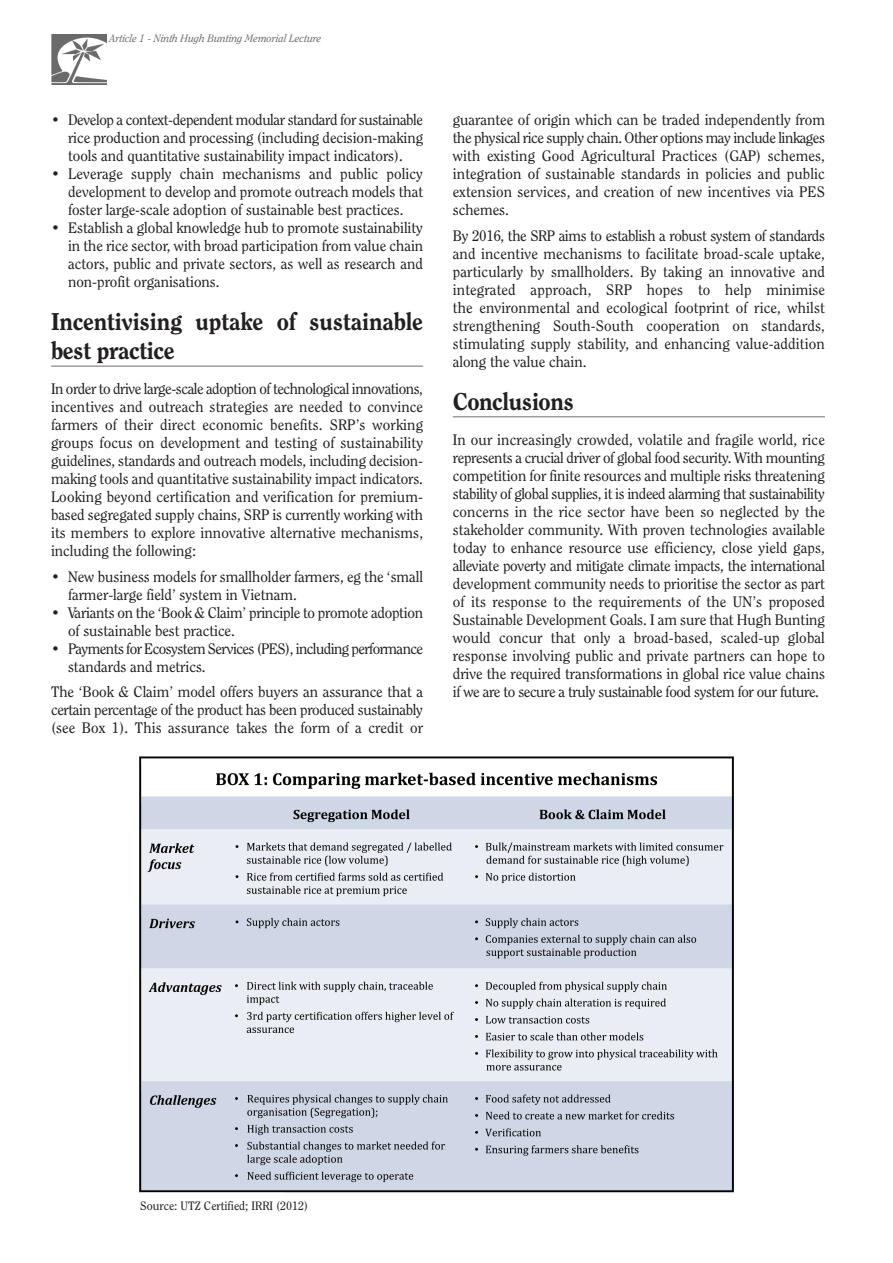
<style>
.page{position:relative;width:893px;height:1263px;background:#fff}
.page>*{position:absolute;margin:0;border:0;box-sizing:border-box;transform-origin:0 0}
.t1{font:800 24px/28.8px "Clearface IT Cby BT";letter-spacing:-.01em;color:#231f20}
.t2{font:15px/18px "Clearface IT Cby BT";color:#231f20;text-align:justify}
.t3{font:15px/18px "Clearface IT Cby BT";letter-spacing:-.035em;color:#231f20}
.t4{font:12px "Clearface IT Cby BT";color:#231f20}
.t5{font:italic 10.5px "Clearface IT Cby BT";color:#6c6d70}
</style>
<div class="page">
<hr style="left:51px;top:366px;width:372px;height:1px;background:#6c6d70">
<hr style="left:453px;top:417px;width:372px;height:1px;background:#6c6d70">
<img style="left:139px;top:756px;width:595px;height:437px">
<img style="left:51px;top:34px;width:56px;height:51px">
<p class="t5" style="left:110px;top:34px;width:213px">Article 1 - Ninth Hugh Bunting Memorial Lecture</p>
<p class="t2" style="left:68px;top:112px;width:357px;text-indent:-17px">• Develop a context-dependent modular standard for sustainable rice production and processing (including decision-making tools and quantitative sustainability impact indicators).</p>
<p class="t2" style="left:68px;top:166px;width:357px;text-indent:-17px">• Leverage supply chain mechanisms and public policy development to develop and promote outreach models that foster large-scale adoption of sustainable best practices.</p>
<p class="t2" style="left:68px;top:220px;width:357px;text-indent:-17px">• Establish a global knowledge hub to promote sustainability in the rice sector, with broad participation from value chain actors, public and private sectors, as well as research and non-profit organisations.</p>
<h1 class="t1" style="left:51px;top:309px;width:374px">Incentivising uptake of sustainable best practice</h1>
<p class="t2" style="left:51px;top:381px;width:374px">In order to drive large-scale adoption of technological innovations, incentives and outreach strategies are needed to convince farmers of their direct economic benefits. SRP’s working groups focus on development and testing of sustainability guidelines, standards and outreach models, including decision&shy;making tools and quantitative sustainability impact indicators.<br>Looking beyond certification and verification for premium&shy;based segregated supply chains, SRP is currently working with its members to explore innovative alternative mechanisms, including the following:</p>
<p class="t2" style="left:68px;top:568px;width:356px;text-indent:-17px">• New business models for smallholder farmers, eg the ‘small farmer-large field’ system in Vietnam.</p>
<p class="t2" style="left:68px;top:604px;width:357px;text-indent:-17px">• Variants on the ‘Book &amp; Claim’ principle to promote adoption of sustainable best practice.</p>
<p class="t3" style="left:68px;top:640px;width:357px;text-indent:-17px">• Payments for Ecosystem Services (PES), including performance standards and metrics.</p>
<p class="t2" style="left:51px;top:684px;width:374px">The ‘Book &amp; Claim’ model offers buyers an assurance that a certain percentage of the product has been produced sustainably (see Box 1). This assurance takes the form of a credit or</p>
<p class="t2" style="left:453px;top:112px;width:374px">guarantee of origin which can be traded independently from the physical rice supply chain. Other options may include linkages with existing Good Agricultural Practices (GAP) schemes, integration of sustainable standards in policies and public extension services, and creation of new incentives via PES schemes.</p>
<p class="t2" style="left:453px;top:228px;width:374px">By 2016, the SRP aims to establish a robust system of standards and incentive mechanisms to facilitate broad-scale uptake, particularly by smallholders. By taking an innovative and integrated approach, SRP hopes to help minimise the environmental and ecological footprint of rice, whilst strengthening South-South cooperation on standards, stimulating supply stability, and enhancing value-addition along the value chain.</p>
<h1 class="t1" style="left:453px;top:388px;width:123px">Conclusions</h1>
<p class="t2" style="left:453px;top:431px;width:374px">In our increasingly crowded, volatile and fragile world, rice represents a crucial driver of global food security. With mounting competition for finite resources and multiple risks threatening stability of global supplies, it is indeed alarming that sustainability concerns in the rice sector have been so neglected by the stakeholder community. With proven technologies available today to enhance resource use efficiency, close yield gaps, alleviate poverty and mitigate climate impacts, the international development community needs to prioritise the sector as part of its response to the requirements of the UN’s proposed Sustainable Development Goals. I am sure that Hugh Bunting would concur that only a broad-based, scaled-up global response involving public and private partners can hope to drive the required transformations in global rice value chains if we are to secure a truly sustainable food system for our future.</p>
<p class="t4" style="left:140px;top:1201px;width:169px">Source: UTZ Certified; IRRI (2012)</p>
</div>
